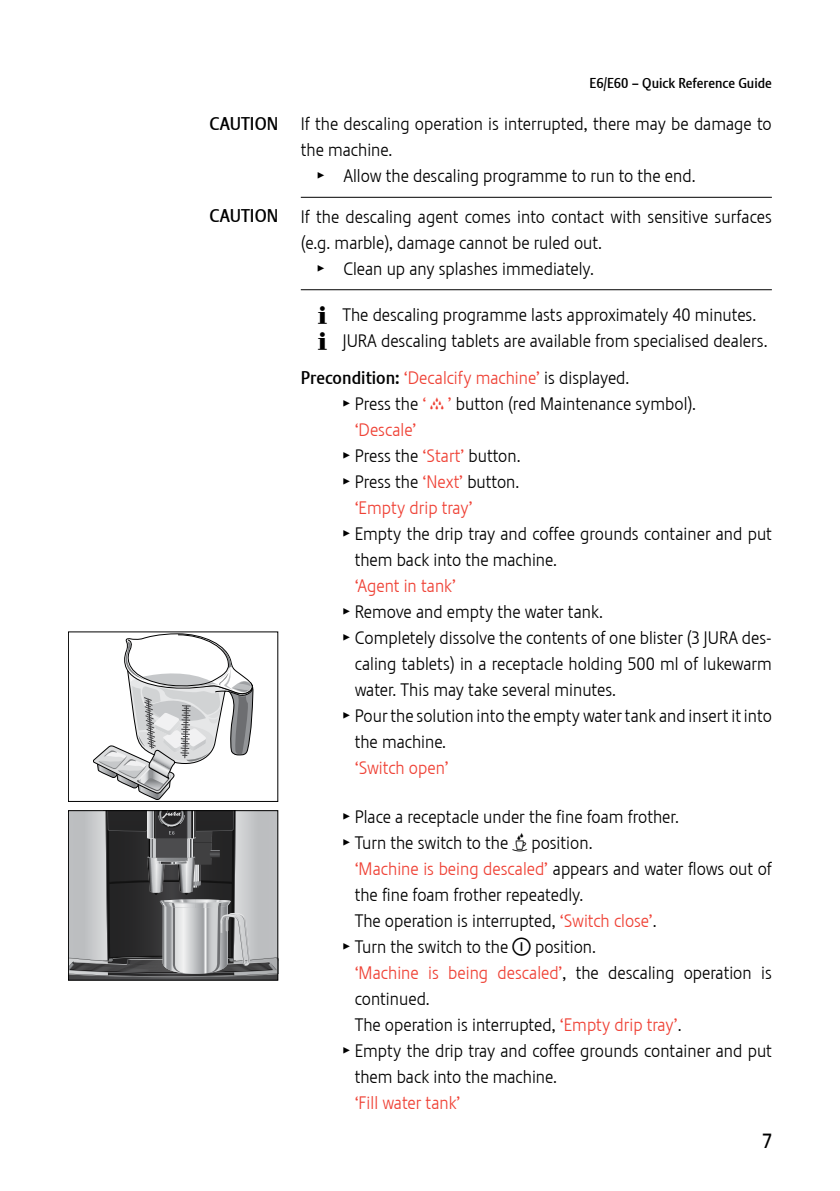
<style>
.page{position:relative;width:840px;height:1191px;background:#fff}
.page>*{position:absolute;margin:0;border:0;box-sizing:border-box;transform-origin:0 0}
.t1{font:20px "Stalemate LF";color:#000}
.t2{font:18px/26px "Stalemate LF Light";color:#000}
.t3{font:18px "Stalemate LF Light";color:#ef4135}
.t4{font:18px "Stalemate LF";color:#000}
.t5{font:14px "Stalemate LF";color:#000}
.s1{font-family:"Jura Pict 2006"}
.s2{font-family:"Stalemate LF";color:#000}
.s3{color:#000}
.s4{color:#ef4135}
.s5{font-family:"Jura Pict 2006";color:#ef4135}
</style>
<div class="page">
<hr style="left:300px;top:197px;width:471px;height:1px;background:#000">
<hr style="left:300px;top:289px;width:471px;height:1px;background:#000">
<svg style="left:93px;top:633px;width:160px;height:166px"></svg>
<svg style="left:70px;top:812px;width:206px;height:166px;background:#7e7f80"></svg>
<div style="left:68px;top:810px;width:210px;height:170px;border:1px solid #000"></div>
<p class="t4" style="left:209px;top:113px;width:70px">CAUTION</p>
<p class="t4" style="left:209px;top:205px;width:70px">CAUTION</p>
<p class="t5" style="left:589px;top:75px;width:184px">E6/E60 – Quick Reference Guide</p>
<p class="t2" style="left:300px;top:111px;width:472px">If the descaling operation is interrupted, there may be damage to</p>
<p class="t2" style="left:300px;top:137px;width:93px">the machine.</p>
<p class="t2" style="left:317px;top:163px;width:379px"><span class="s1">T</span> Allow the descaling programme to run to the end.</p>
<p class="t2" style="left:300px;top:203px;width:472px">If the descaling agent comes into contact with sensitive surfaces</p>
<p class="t2" style="left:300px;top:229px;width:302px">(e.g. marble), damage cannot be ruled out.</p>
<p class="t2" style="left:317px;top:255px;width:277px"><span class="s1">T</span> Clean up any splashes immediately.</p>
<p class="t2" style="left:318px;top:301px;width:451px"><span class="s1">E</span> The descaling programme lasts approximately 40 minutes.<br><span class="s1">E</span> JURA descaling tablets are available from specialised dealers.</p>
<p class="t3" style="left:300px;top:367px;width:330px"><span class="s2">Precondition:</span> ‘Decalcify machine’ <span class="s3">is displayed.</span></p>
<p class="t2" style="left:343px;top:391px;width:354px"><span class="s1">T</span> Press the <span class="s4">‘</span> <span class="s5">c</span> <span class="s4">’</span> button (red Maintenance symbol).</p>
<p class="t3" style="left:354px;top:419px;width:63px">‘Descale’</p>
<p class="t2" style="left:343px;top:443px;width:179px"><span class="s1">T</span> Press the <span class="s4">‘Start’</span> button.</p>
<p class="t2" style="left:343px;top:469px;width:177px"><span class="s1">T</span> Press the <span class="s4">‘Next’</span> button.</p>
<p class="t3" style="left:354px;top:497px;width:119px">‘Empty drip tray’</p>
<p class="t2" style="left:343px;top:521px;width:430px"><span class="s1">T</span> Empty the drip tray and coffee grounds container and put</p>
<p class="t2" style="left:354px;top:547px;width:204px">them back into the machine.</p>
<p class="t3" style="left:354px;top:575px;width:103px">‘Agent in tank’</p>
<p class="t2" style="left:343px;top:599px;width:261px"><span class="s1">T</span> Remove and empty the water tank.</p>
<p class="t2" style="left:343px;top:625px;width:430px"><span class="s1">T</span> Completely dissolve the contents of one blister (3 JURA des-</p>
<p class="t2" style="left:354px;top:651px;width:418px">caling tablets) in a receptacle holding 500 ml of lukewarm</p>
<p class="t2" style="left:354px;top:677px;width:263px">water. This may take several minutes.</p>
<p class="t2" style="left:343px;top:703px;width:430px"><span class="s1">T</span> Pour the solution into the empty water tank and insert it into</p>
<p class="t2" style="left:354px;top:728px;width:93px">the machine.</p>
<p class="t3" style="left:354px;top:757px;width:95px">‘Switch open’</p>
<p class="t2" style="left:343px;top:803px;width:337px"><span class="s1">T</span> Place a receptacle under the fine foam frother.<br><span class="s1">T</span> Turn the switch to the <span class="s1">x</span> position.</p>
<p class="t2" style="left:354px;top:855px;width:418px"><span class="s4">‘Machine is being descaled’</span> appears and water flows out of</p>
<p class="t2" style="left:354px;top:881px;width:230px">the fine foam frother repeatedly.</p>
<p class="t2" style="left:354px;top:907px;width:303px">The operation is interrupted, <span class="s4">‘Switch close’</span>.</p>
<p class="t2" style="left:343px;top:933px;width:254px"><span class="s1">T</span> Turn the switch to the <span class="s1">°</span> position.</p>
<p class="t3" style="left:354px;top:962px;width:418px">‘Machine is being descaled’<span class="s3">, the descaling operation is</span></p>
<p class="t2" style="left:354px;top:985px;width:77px">continued.</p>
<p class="t2" style="left:354px;top:1011px;width:328px">The operation is interrupted, <span class="s4">‘Empty drip tray’</span>.</p>
<p class="t2" style="left:343px;top:1037px;width:430px"><span class="s1">T</span> Empty the drip tray and coffee grounds container and put</p>
<p class="t2" style="left:354px;top:1063px;width:204px">them back into the machine.</p>
<p class="t3" style="left:354px;top:1092px;width:107px">‘Fill water tank’</p>
<p class="t1" style="left:762px;top:1129px;width:11px">7</p>
</div>
